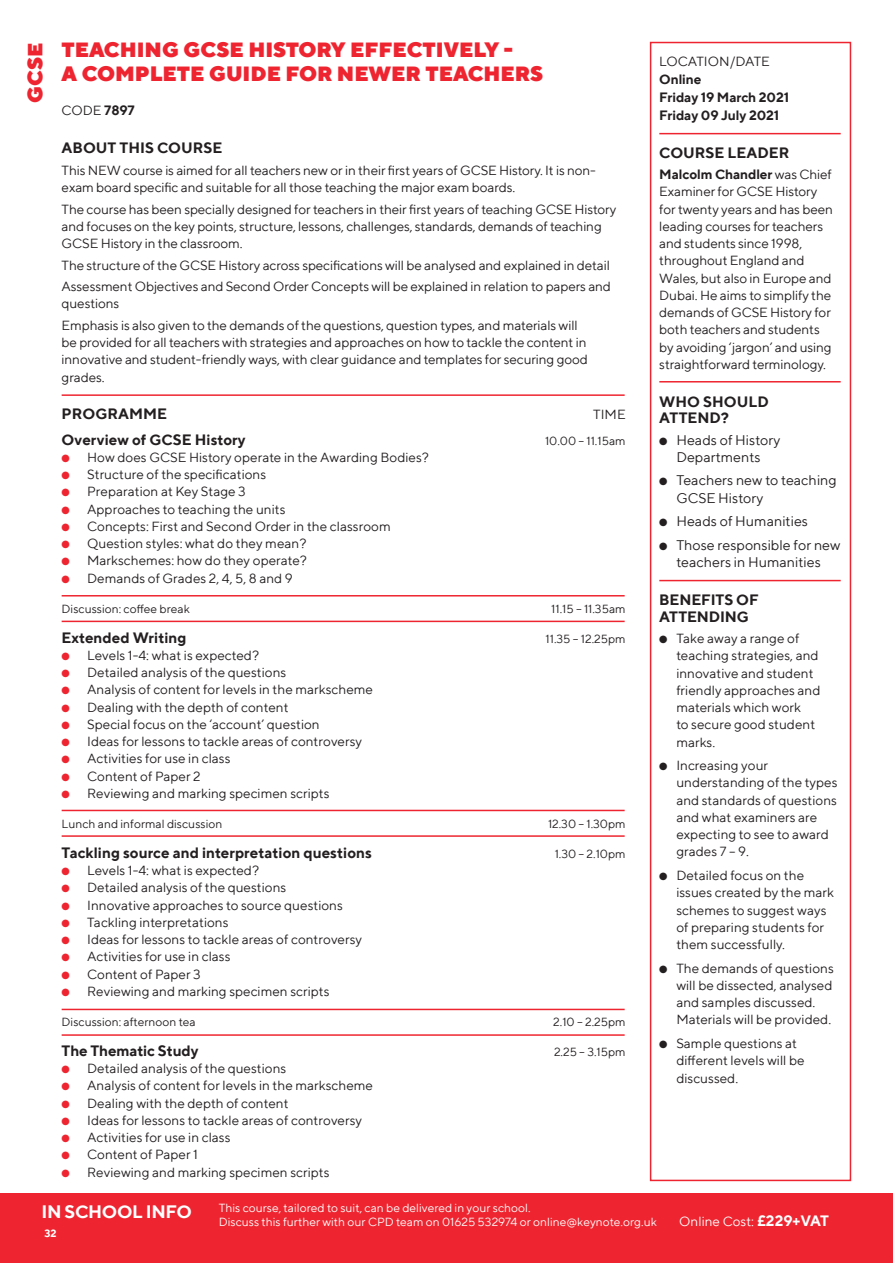
<style>
.page{position:relative;width:893px;height:1263px;background:#fff}
.page>*{position:absolute;margin:0;border:0;box-sizing:border-box;transform-origin:0 0}
.t1{font:900 21px/24px "TT Norms";color:#ee2530}
.t2{font:700 18px "TT Norms";letter-spacing:-.02em;color:#fff}
.t3{font:700 15px/16.5px "TT Norms";color:#231f20}
.t4{font:14.25px/17.2px "TT Norms";color:#231f20;text-align:center}
.t5{font:13.5px/17.2px "TT Norms";color:#231f20}
.t6{font:700 13.5px "TT Norms";letter-spacing:-.01em;color:#231f20}
.t7{font:13.5px "TT Norms";color:#fff}
.t8{font:12px "TT Norms";color:#231f20}
.t9{font:12px "TT Norms";color:#fff}
.t10{font:700 10.5px "TT Norms";color:#fff}
.s1{font-weight:700}
.s2{color:#ee2530}
.s3{font-weight:700;font-size:15px}
</style>
<div class="page">
<div style="left:0;top:1193px;width:893px;height:70px;background:#ee2530"></div>
<hr style="left:62px;top:394px;width:563px;height:2px;background:#ee2530">
<hr style="left:62px;top:1009px;width:563px;height:1px;background:#ee2530">
<hr style="left:62px;top:1034px;width:563px;height:2px;background:#ee2530">
<hr style="left:62px;top:595px;width:563px;height:1px;background:#ee2530">
<hr style="left:62px;top:621px;width:563px;height:1px;background:#ee2530">
<hr style="left:62px;top:810px;width:563px;height:1px;background:#ee2530">
<hr style="left:62px;top:835px;width:563px;height:2px;background:#ee2530">
<div style="left:650px;top:42px;width:201px;height:1139px;background:#fff;border:2px solid #ee2530"></div>
<hr style="left:659px;top:381px;width:182px;height:1px;background:#ee2530">
<hr style="left:659px;top:133px;width:182px;height:1px;background:#ee2530">
<hr style="left:659px;top:580px;width:182px;height:1px;background:#ee2530">
<p class="t1" style="left:23px;top:103px;width:62px;rotate:-90deg">GCSE</p>
<p class="t1" style="left:62px;top:38px;width:483px">TEACHING GCSE HISTORY EFFECTIVELY -<br>A COMPLETE GUIDE FOR NEWER TEACHERS</p>
<p class="t5" style="left:62px;top:101px;width:74px">CODE <span class="s1">7897</span></p>
<p class="t3" style="left:62px;top:139px;width:162px">ABOUT THIS COURSE</p>
<p class="t5" style="left:62px;top:161px;width:536px">This NEW course is aimed for all teachers new or in their first years of GCSE History. It is non&shy;exam board specific and suitable for all those teaching the major exam boards.</p>
<p class="t5" style="left:62px;top:200px;width:556px">The course has been specially designed for teachers in their first years of teaching GCSE History and focuses on the key points, structure, lessons, challenges, standards, demands of teaching<br>GCSE History in the classroom.</p>
<p class="t5" style="left:62px;top:256px;width:550px">The structure of the GCSE History across specifications will be analysed and explained in detail</p>
<p class="t5" style="left:62px;top:277px;width:551px">Assessment Objectives and Second Order Concepts will be explained in relation to papers and questions</p>
<p class="t5" style="left:62px;top:316px;width:528px">Emphasis is also given to the demands of the questions, question types, and materials will be provided for all teachers with strategies and approaches on how to tackle the content in innovative and student-friendly ways, with clear guidance and templates for securing good grades.</p>
<p class="t3" style="left:62px;top:405px;width:107px">PROGRAMME</p>
<p class="t5" style="left:593px;top:405px;width:34px">TIME</p>
<p class="t3" style="left:62px;top:431px;width:185px">Overview of GCSE History</p>
<p class="t8" style="left:545px;top:433px;width:82px">10.00 – 11.15am</p>
<p class="t5" style="left:62px;top:448px;width:369px"><span class="s2">●</span> How does GCSE History operate in the Awarding Bodies?</p>
<p class="t5" style="left:62px;top:465px;width:206px"><span class="s2">●</span> Structure of the specifications</p>
<p class="t5" style="left:62px;top:483px;width:186px"><span class="s2">●</span> Preparation at Key Stage 3</p>
<p class="t5" style="left:62px;top:500px;width:225px"><span class="s2">●</span> Approaches to teaching the units</p>
<p class="t5" style="left:62px;top:517px;width:331px"><span class="s2">●</span> Concepts: First and Second Order in the classroom</p>
<p class="t5" style="left:62px;top:534px;width:246px"><span class="s2">●</span> Question styles: what do they mean?</p>
<p class="t5" style="left:62px;top:552px;width:247px"><span class="s2">●</span> Markschemes: how do they operate?</p>
<p class="t5" style="left:62px;top:569px;width:233px"><span class="s2">●</span> Demands of Grades 2, 4, 5, 8 and 9</p>
<p class="t8" style="left:62px;top:601px;width:130px">Discussion: coffee break</p>
<p class="t8" style="left:551px;top:601px;width:76px">11.15 – 11.35am</p>
<p class="t3" style="left:62px;top:629px;width:126px">Extended Writing</p>
<p class="t8" style="left:546px;top:631px;width:82px">11.35 – 12.25pm</p>
<p class="t5" style="left:62px;top:646px;width:199px"><span class="s2">●</span> Levels 1-4: what is expected?</p>
<p class="t5" style="left:62px;top:663px;width:226px"><span class="s2">●</span> Detailed analysis of the questions</p>
<p class="t5" style="left:62px;top:681px;width:313px"><span class="s2">●</span> Analysis of content for levels in the markscheme</p>
<p class="t5" style="left:62px;top:698px;width:228px"><span class="s2">●</span> Dealing with the depth of content</p>
<p class="t5" style="left:62px;top:715px;width:260px"><span class="s2">●</span> Special focus on the ‘account’ question</p>
<p class="t5" style="left:62px;top:732px;width:302px"><span class="s2">●</span> Ideas for lessons to tackle areas of controversy</p>
<p class="t5" style="left:62px;top:750px;width:170px"><span class="s2">●</span> Activities for use in class</p>
<p class="t5" style="left:62px;top:767px;width:141px"><span class="s2">●</span> Content of Paper 2</p>
<p class="t5" style="left:62px;top:784px;width:269px"><span class="s2">●</span> Reviewing and marking specimen scripts</p>
<p class="t8" style="left:62px;top:816px;width:162px">Lunch and informal discussion</p>
<p class="t8" style="left:548px;top:816px;width:79px">12.30 – 1.30pm</p>
<p class="t3" style="left:62px;top:844px;width:312px">Tackling source and interpretation questions</p>
<p class="t8" style="left:555px;top:846px;width:72px">1.30 – 2.10pm</p>
<p class="t5" style="left:62px;top:861px;width:199px"><span class="s2">●</span> Levels 1-4: what is expected?</p>
<p class="t5" style="left:62px;top:879px;width:226px"><span class="s2">●</span> Detailed analysis of the questions</p>
<p class="t5" style="left:62px;top:896px;width:283px"><span class="s2">●</span> Innovative approaches to source questions</p>
<p class="t5" style="left:62px;top:913px;width:168px"><span class="s2">●</span> Tackling interpretations</p>
<p class="t5" style="left:62px;top:930px;width:302px"><span class="s2">●</span> Ideas for lessons to tackle areas of controversy</p>
<p class="t5" style="left:62px;top:948px;width:170px"><span class="s2">●</span> Activities for use in class</p>
<p class="t5" style="left:62px;top:965px;width:141px"><span class="s2">●</span> Content of Paper 3</p>
<p class="t5" style="left:62px;top:982px;width:269px"><span class="s2">●</span> Reviewing and marking specimen scripts</p>
<p class="t8" style="left:62px;top:1014px;width:135px">Discussion: afternoon tea</p>
<p class="t8" style="left:553px;top:1014px;width:74px">2.10 – 2.25pm</p>
<p class="t3" style="left:62px;top:1042px;width:138px">The Thematic Study</p>
<p class="t8" style="left:554px;top:1044px;width:73px">2.25 – 3.15pm</p>
<p class="t5" style="left:62px;top:1059px;width:226px"><span class="s2">●</span> Detailed analysis of the questions</p>
<p class="t5" style="left:62px;top:1077px;width:313px"><span class="s2">●</span> Analysis of content for levels in the markscheme</p>
<p class="t5" style="left:62px;top:1094px;width:228px"><span class="s2">●</span> Dealing with the depth of content</p>
<p class="t5" style="left:62px;top:1111px;width:302px"><span class="s2">●</span> Ideas for lessons to tackle areas of controversy</p>
<p class="t5" style="left:62px;top:1128px;width:170px"><span class="s2">●</span> Activities for use in class</p>
<p class="t5" style="left:62px;top:1146px;width:138px"><span class="s2">●</span> Content of Paper 1</p>
<p class="t5" style="left:62px;top:1163px;width:269px"><span class="s2">●</span> Reviewing and marking specimen scripts</p>
<p class="t5" style="left:659px;top:52px;width:112px">LOCATION/DATE</p>
<p class="t6" style="left:659px;top:71px;width:44px">Online</p>
<p class="t6" style="left:659px;top:89px;width:131px">Friday 19 March 2021</p>
<p class="t6" style="left:659px;top:107px;width:121px">Friday 09 July 2021</p>
<p class="t3" style="left:659px;top:144px;width:132px">COURSE LEADER</p>
<p class="t5" style="left:659px;top:165px;width:175px"><span class="s1">Malcolm Chandler</span> was Chief<br>Examiner for GCSE History for twenty years and has been leading courses for teachers and students since 1998, throughout England and<br>Wales, but also in Europe and<br>Dubai. He aims to simplify the demands of GCSE History for both teachers and students by avoiding ‘jargon’ and using straightforward terminology.</p>
<p class="t3" style="left:659px;top:393px;width:111px">WHO SHOULD<br>ATTEND?</p>
<p class="t4" style="left:659px;top:431px;width:123px">● Heads of History<br>Departments</p>
<p class="t4" style="left:676px;top:471px;width:162px;text-align:left;text-indent:-17px">● Teachers new to teaching<br>GCSE History</p>
<p class="t4" style="left:659px;top:512px;width:150px">● Heads of Humanities</p>
<p class="t4" style="left:659px;top:536px;width:183px">● Those responsible for new teachers in Humanities</p>
<p class="t3" style="left:659px;top:591px;width:101px">BENEFITS OF<br>ATTENDING</p>
<p class="t5" style="left:676px;top:629px;width:146px;text-indent:-17px">● Take away a range of teaching strategies, and innovative and student friendly approaches and materials which work<br>to secure good student marks.</p>
<p class="t5" style="left:676px;top:756px;width:163px;text-indent:-17px">● Increasing your understanding of the types and standards of questions and what examiners are expecting to see to award grades 7 – 9.</p>
<p class="t5" style="left:676px;top:866px;width:159px;text-indent:-17px">● Detailed focus on the issues created by the mark schemes to suggest ways of preparing students for them successfully.</p>
<p class="t5" style="left:676px;top:959px;width:159px;text-indent:-17px">● The demands of questions will be dissected, analysed and samples discussed.<br>Materials will be provided.</p>
<p class="t5" style="left:676px;top:1034px;width:130px;text-indent:-17px">● Sample questions at different levels will be discussed.</p>
<p class="t2" style="left:42px;top:1200px;width:152px">IN SCHOOL INFO</p>
<p class="t10" style="left:45px;top:1226px;width:14px">32</p>
<p class="t9" style="left:219px;top:1201px;width:313px">This course, tailored to suit, can be delivered in your school.</p>
<p class="t9" style="left:219px;top:1214px;width:439px">Discuss this further with our CPD team on 01625 532974 or online@keynote.org.uk</p>
<p class="t7" style="left:679px;top:1213px;width:151px">Online Cost: <span class="s3">£229+VAT</span></p>
</div>
